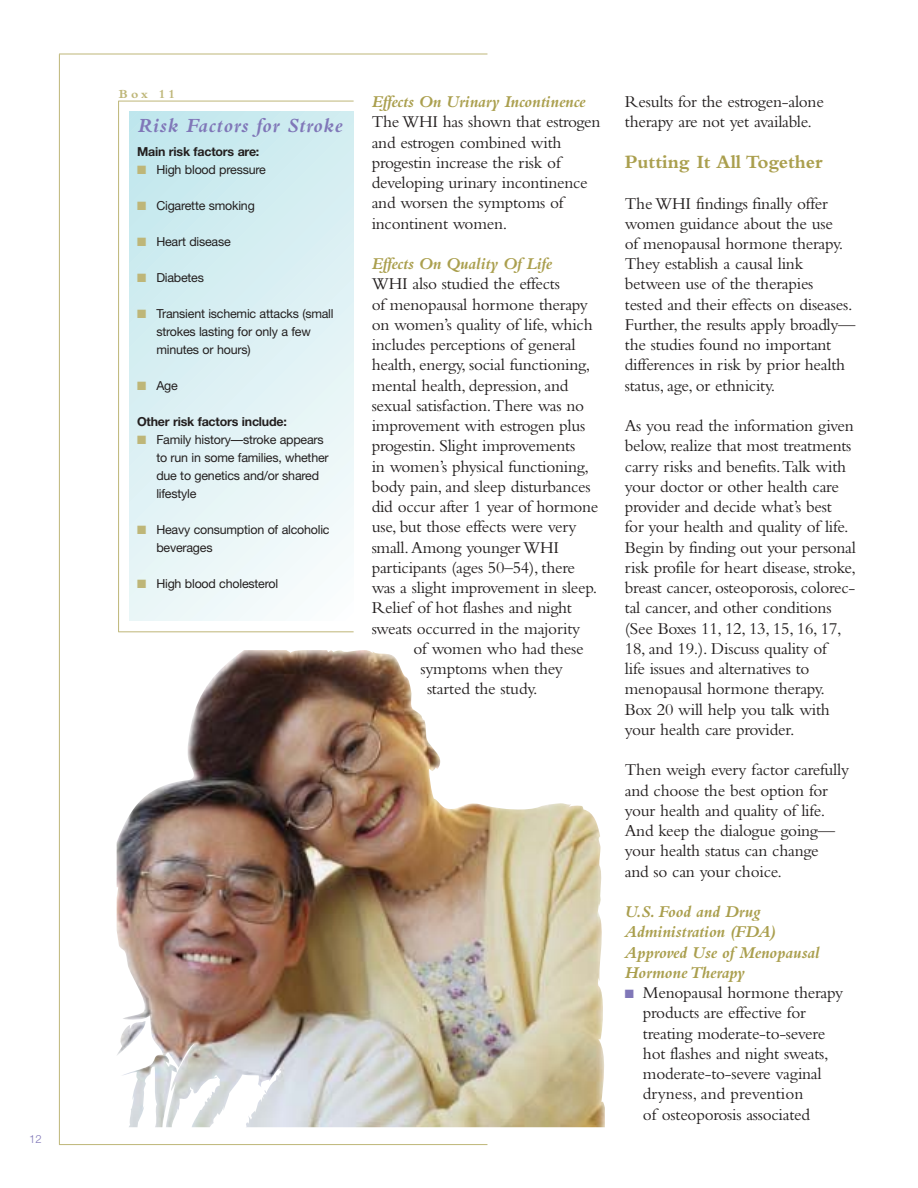
<style>
.page{position:relative;width:918px;height:1188px;background:#fff}
.page>*{position:absolute;margin:0;border:0;box-sizing:border-box;transform-origin:0 0}
.t1{font:italic 700 21px "Bembo";letter-spacing:.035em;color:#8077b8}
.t2{font:700 19.5px "Bembo";color:#aa9f4e}
.t3{font:17.25px/20.2px "Bembo";letter-spacing:-.015em;color:#231f1f}
.t4{font:italic 700 17.25px/20.2px "Bembo";letter-spacing:-.015em;color:#aa9f4e}
.t5{font:700 12.75px "Bembo";color:#beb678}
.t6{font:12.45px/18px "Helvetica Neue";letter-spacing:-.015em;color:#231f1f}
.t7{font:700 12.45px "Helvetica Neue";letter-spacing:-.015em;color:#231f1f}
.t8{font:300 11.25px "Helvetica Neue";color:#8077b8}
.s1{color:#beb678}
.s2{color:#8077b8}
</style>
<div class="page">
<hr style="left:59px;top:54px;width:1px;height:1091px;background:#beb678">
<hr style="left:59px;top:54px;width:428px;height:1px;background:#beb678">
<hr style="left:59px;top:1144px;width:428px;height:1px;background:#beb678">
<svg style="left:118px;top:100px;width:233px;height:1020px"></svg>
<svg style="left:130px;top:111px;width:224px;height:510px;background:#dcf0f3"></svg>
<hr style="left:119px;top:101px;width:235px;height:1px;background:#beb678">
<hr style="left:118px;top:101px;width:1px;height:531px;background:#beb678">
<hr style="left:118px;top:631px;width:236px;height:1px;background:#beb678">
<img style="left:155px;top:650px;width:450px;height:477px">
<p class="t8" style="left:29px;top:1135px;width:14px">12</p>
<p class="t5" style="left:119px;top:90px;width:57px">Box 11</p>
<p class="t1" style="left:138px;top:118px;width:206px">Risk Factors for Stroke</p>
<p class="t7" style="left:137px;top:148px;width:124px">Main risk factors are:</p>
<p class="t6" style="left:137px;top:162px;width:130px"><span class="s1">■</span> High blood pressure</p>
<p class="t6" style="left:137px;top:198px;width:119px"><span class="s1">■</span> Cigarette smoking</p>
<p class="t6" style="left:137px;top:234px;width:95px"><span class="s1">■</span> Heart disease</p>
<p class="t6" style="left:137px;top:270px;width:68px"><span class="s1">■</span> Diabetes</p>
<p class="t6" style="left:156px;top:306px;width:179px;text-indent:-19px"><span class="s1">■</span> Transient ischemic attacks (small strokes lasting for only a few minutes or hours)</p>
<p class="t6" style="left:137px;top:378px;width:42px"><span class="s1">■</span> Age</p>
<p class="t7" style="left:137px;top:418px;width:151px">Other risk factors include:</p>
<p class="t6" style="left:156px;top:432px;width:174px;text-indent:-19px"><span class="s1">■</span> Family history—stroke appears to run in some families, whether due to genetics and/or shared lifestyle</p>
<p class="t6" style="left:156px;top:522px;width:175px;text-indent:-19px"><span class="s1">■</span> Heavy consumption of alcoholic beverages</p>
<p class="t6" style="left:137px;top:576px;width:142px"><span class="s1">■</span> High blood cholesterol</p>
<p class="t4" style="left:372px;top:93px;width:216px">Effects On Urinary Incontinence</p>
<p class="t3" style="left:372px;top:114px;width:230px">The WHI has shown that estrogen and estrogen combined with progestin increase the risk of developing urinary incontinence and worsen the symptoms of incontinent women.</p>
<p class="t4" style="left:372px;top:255px;width:182px">Effects On Quality Of Life</p>
<p class="t3" style="left:372px;top:276px;width:228px">WHI also studied the effects<br>of menopausal hormone therapy on women’s quality of life, which includes perceptions of general health, energy, social functioning, mental health, depression, and sexual satisfaction.There was no improvement with estrogen plus progestin. Slight improvements<br>in women’s physical functioning, body pain, and sleep disturbances did occur after 1 year of hormone use, but those effects were very small.Among younger WHI participants (ages 50–54), there was a slight improvement in sleep.<br>Relief of hot flashes and night sweats occurred in the majority</p>
<p class="t3" style="left:414px;top:640px;width:172px">of women who had these</p>
<p class="t3" style="left:420px;top:660px;width:144px">symptoms when they</p>
<p class="t3" style="left:427px;top:681px;width:112px">started the study.</p>
<p class="t3" style="left:625px;top:93px;width:201px">Results for the estrogen-alone therapy are not yet available.</p>
<p class="t2" style="left:625px;top:155px;width:200px">Putting It All Together</p>
<p class="t3" style="left:625px;top:195px;width:232px">The WHI findings finally offer women guidance about the use<br>of menopausal hormone therapy.<br>They establish a causal link between use of the therapies tested and their effects on diseases.<br>Further, the results apply broadly— the studies found no important differences in risk by prior health status, age, or ethnicity.</p>
<p class="t3" style="left:625px;top:417px;width:233px">As you read the information given below, realize that most treatments carry risks and benefits.Talk with your doctor or other health care provider and decide what’s best<br>for your health and quality of life.<br>Begin by finding out your personal risk profile for heart disease, stroke, breast cancer, osteoporosis, colorec&shy;tal cancer, and other conditions (See Boxes 11, 12, 13, 15, 16, 17, 18, and 19.). Discuss quality of<br>life issues and alternatives to menopausal hormone therapy.<br>Box 20 will help you talk with your health care provider.</p>
<p class="t3" style="left:625px;top:762px;width:226px">Then weigh every factor carefully and choose the best option for your health and quality of life.<br>And keep the dialogue going— your health status can change<br>and so can your choice.</p>
<p class="t4" style="left:625px;top:903px;width:196px">U.S. Food and Drug<br>Administration (FDA)<br>Approved Use of Menopausal<br>Hormone Therapy</p>
<p class="t3" style="left:643px;top:984px;width:202px;text-indent:-18px"><span class="s2">■</span> Menopausal hormone therapy products are effective for treating moderate-to-severe hot flashes and night sweats, moderate-to-severe vaginal dryness, and prevention<br>of osteoporosis associated</p>
</div>
